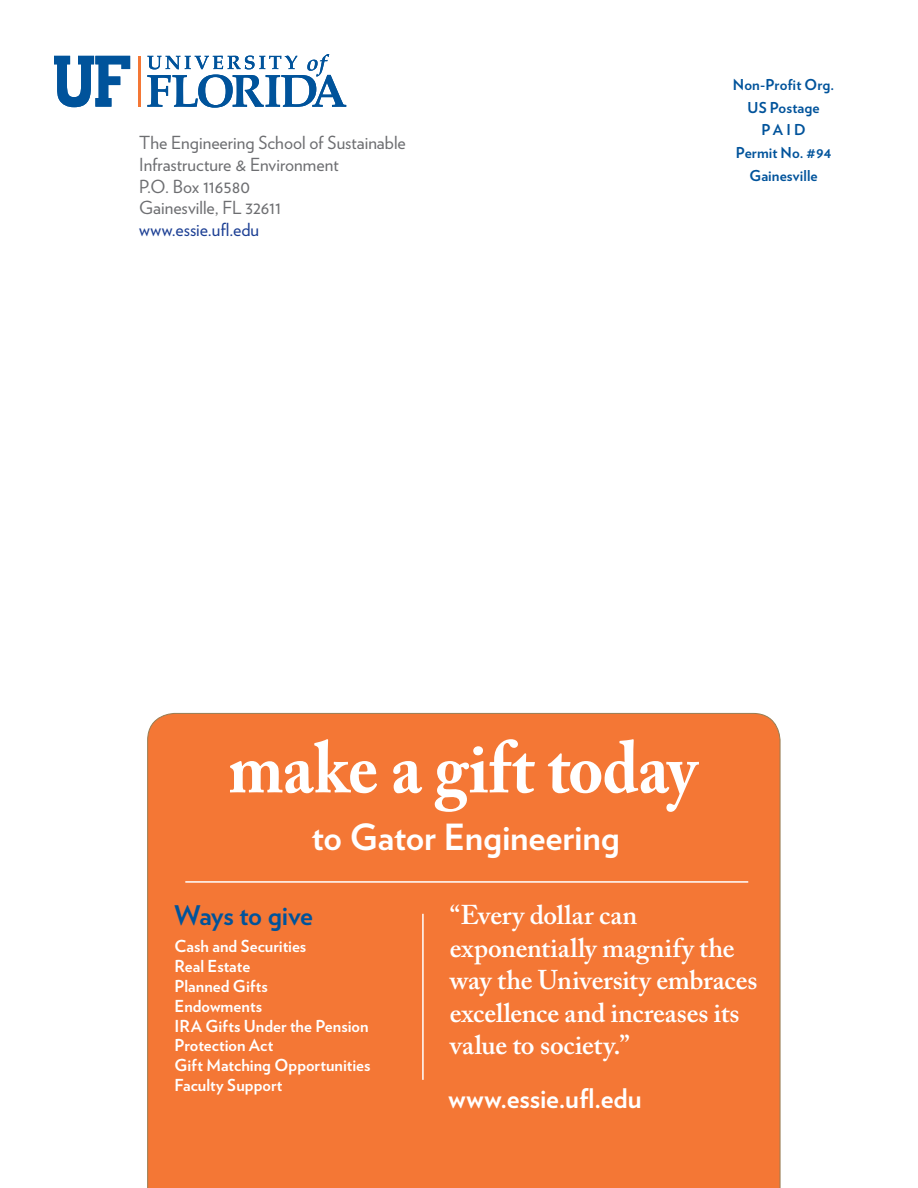
<style>
.page{position:relative;width:918px;height:1188px;background:#fff}
.page>*{position:absolute;margin:0;border:0;box-sizing:border-box;transform-origin:0 0}
.t1{font:700 72px "Adobe Caslon Pro";letter-spacing:-.01em;color:#fff;scale:.93 1}
.t2{font:700 36px "Verlag";letter-spacing:-.005em;color:#fff}
.t3{font:600 27px/32.4px "Adobe Caslon Pro";letter-spacing:-.005em;color:#fff}
.t4{font:700 27px "Verlag";letter-spacing:-.005em;color:#fff}
.t5{font:700 27px "Verlag";letter-spacing:-.01em;color:#00539b}
.t6{font:18px/21.6px "Verlag";color:#6d6e71}
.t7{font:18px "Verlag";color:#1c3f94}
.t8{font:700 16.5px/19.8px "Verlag";color:#fff}
.t9{font:700 15px/22.8px "Verlag";letter-spacing:.005em;color:#00539b;text-align:center}
</style>
<div class="page">
<hr style="left:138px;top:56px;width:2px;height:51px;background:#f47735">
<svg style="left:147px;top:54px;width:199px;height:54px"></svg>
<svg style="left:54px;top:56px;width:76px;height:51px"></svg>
<div style="left:147px;top:713px;width:633px;height:475px;background:#f47735"></div>
<hr style="left:185px;top:881px;width:563px;height:2px;background:#fff">
<hr style="left:422px;top:914px;width:2px;height:166px;background:#fff">
<p class="t6" style="left:139px;top:132px;width:268px">The Engineering School of Sustainable<br>Infrastructure &amp; Environment<br>P.O. Box 116580<br>Gainesville, FL 32611</p>
<p class="t7" style="left:139px;top:219px;width:122px">www.essie.ufl.edu</p>
<p class="t9" style="left:733px;top:72px;width:103px">Non-Profit Org.<br>US Postage<br>PAID<br>Permit No. #94<br>Gainesville</p>
<h1 class="t1" style="left:229px;top:725px;width:505px">make a gift today</h1>
<h2 class="t2" style="left:312px;top:809px;width:309px">to Gator Engineering</h2>
<h3 class="t5" style="left:175px;top:894px;width:140px">Ways to give</h3>
<p class="t8" style="left:175px;top:936px;width:198px">Cash and Securities<br>Real Estate<br>Planned Gifts<br>Endowments<br>IRA Gifts Under the Pension<br>Protection Act<br>Gift Matching Opportunities<br>Faculty Support</p>
<h3 class="t3" style="left:450px;top:899px;width:309px">“Every dollar can exponentially magnify the way the University embraces excellence and increases its value to society.”</h3>
<h3 class="t4" style="left:449px;top:1077px;width:195px">www.essie.ufl.edu</h3>
</div>
